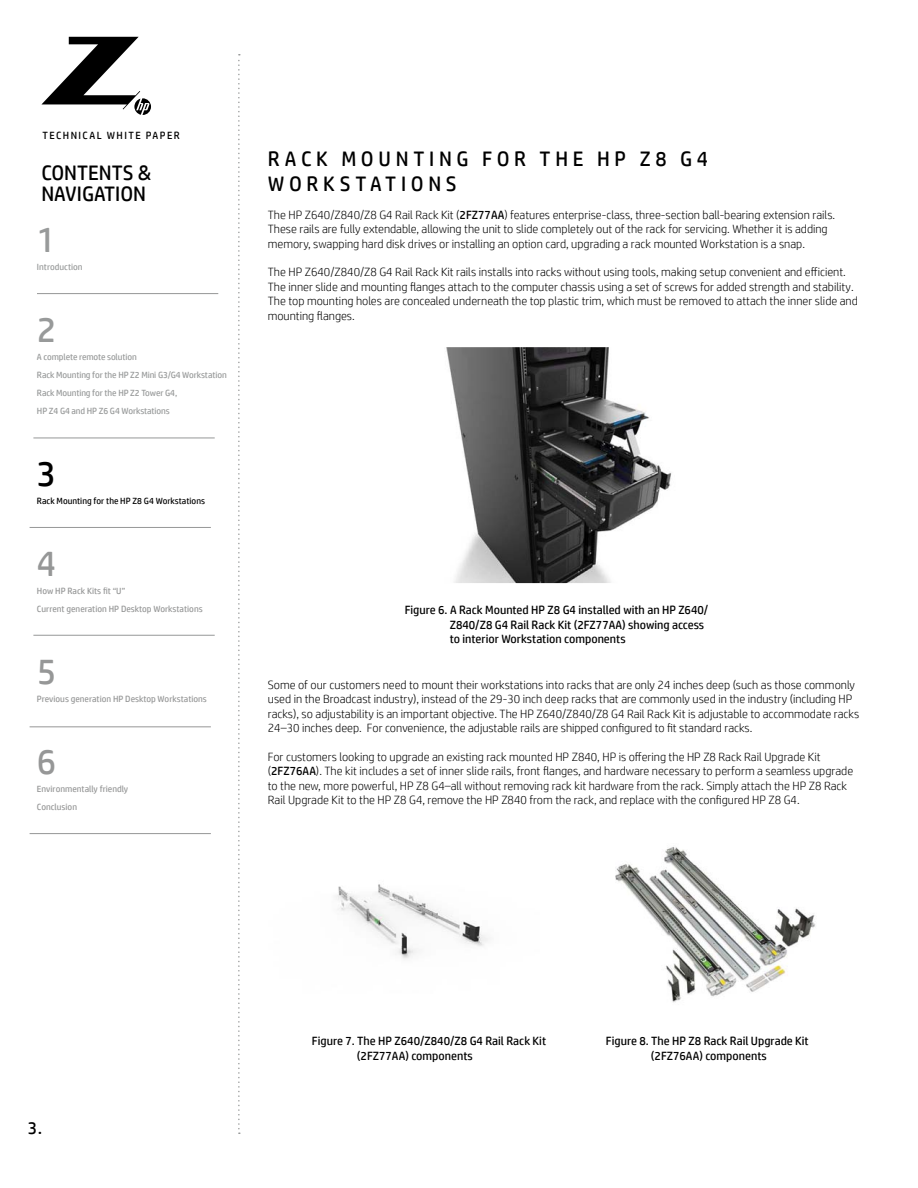
<style>
.page{position:relative;width:918px;height:1188px;background:#fff}
.page>*{position:absolute;margin:0;border:0;box-sizing:border-box;transform-origin:0 0}
.t1{font:36px "HP Simplified";color:#969797}
.t2{font:36px "HP Simplified";color:#989a9a}
.t3{font:36px "HP Simplified";color:#000}
.t4{font:21px/25.2px "HP Simplified";letter-spacing:.22em;color:#000}
.t5{font:21px/21px "HP Simplified";color:#000}
.t6{font:17.7px "HP Simplified";color:#000}
.t7{font:300 12px/14.4px "HP Simplified";color:#000}
.t8{font:12px/14.4px "HP Simplified";color:#000}
.t9{font:10.5px "HP Simplified";letter-spacing:.14em;color:#000}
.t10{font:9px/18px "HP Simplified";letter-spacing:-.01em;color:#989a9a}
.t11{font:9px/18px "HP Simplified";color:#969797}
.t12{font:9px "HP Simplified";color:#000}
.s1{font-weight:400}
</style>
<div class="page">
<img style="left:336px;top:884px;width:152px;height:75px">
<img style="left:615px;top:847px;width:201px;height:156px">
<svg style="left:238px;top:54px;width:2px;height:1080px"></svg>
<img style="left:446px;top:347px;width:226px;height:236px">
<hr style="left:37px;top:293px;width:181px;height:1px;background:#969797">
<hr style="left:33px;top:438px;width:182px;height:1px;background:#969797">
<hr style="left:30px;top:727px;width:181px;height:1px;background:#969797">
<hr style="left:30px;top:833px;width:181px;height:1px;background:#969797">
<hr style="left:30px;top:527px;width:181px;height:1px;background:#969797">
<hr style="left:33px;top:635px;width:182px;height:1px;background:#969797">
<svg style="left:41px;top:37px;width:110px;height:78px"></svg>
<p class="t9" style="left:42px;top:128px;width:139px">TECHNICAL WHITE PAPER</p>
<h2 class="t5" style="left:41px;top:162px;width:111px">CONTENTS &amp;<br>NAVIGATION</h2>
<h1 class="t2" style="left:37px;top:216px;width:21px">1</h1>
<p class="t10" style="left:37px;top:258px;width:47px">Introduction</p>
<h1 class="t2" style="left:37px;top:306px;width:21px">2</h1>
<p class="t10" style="left:37px;top:348px;width:191px">A complete remote solution<br>Rack Mounting for the HP Z2 Mini G3/G4 Workstation Rack Mounting for the HP Z2 Tower G4,<br>HP Z4 G4 and HP Z6 G4 Workstations</p>
<h1 class="t3" style="left:37px;top:450px;width:21px">3</h1>
<p class="t12" style="left:37px;top:495px;width:170px">Rack Mounting for the HP Z8 G4 Workstations</p>
<h1 class="t1" style="left:37px;top:540px;width:21px">4</h1>
<p class="t11" style="left:37px;top:582px;width:167px">How HP Rack Kits fit “U”<br>Current generation HP Desktop Workstations</p>
<h1 class="t1" style="left:37px;top:648px;width:21px">5</h1>
<p class="t11" style="left:37px;top:690px;width:171px">Previous generation HP Desktop Workstations</p>
<h1 class="t1" style="left:37px;top:738px;width:21px">6</h1>
<p class="t11" style="left:37px;top:780px;width:93px">Environmentally friendly<br>Conclusion</p>
<h2 class="t4" style="left:268px;top:146px;width:442px">RACK MOUNTING FOR THE HP Z8 G4<br>WORKSTATIONS</h2>
<p class="t7" style="left:268px;top:207px;width:569px">The HP Z640/Z840/Z8 G4 Rail Rack Kit (<span class="s1">2FZ77AA</span>) features enterprise-class, three-section ball-bearing extension rails.<br>These rails are fully extendable, allowing the unit to slide completely out of the rack for servicing. Whether it is adding memory, swapping hard disk drives or installing an option card, upgrading a rack mounted Workstation is a snap.</p>
<p class="t7" style="left:268px;top:265px;width:592px">The HP Z640/Z840/Z8 G4 Rail Rack Kit rails installs into racks without using tools, making setup convenient and efficient.<br>The inner slide and mounting flanges attach to the computer chassis using a set of screws for added strength and stability.<br>The top mounting holes are concealed underneath the top plastic trim, which must be removed to attach the inner slide and mounting flanges.</p>
<p class="t8" style="left:450px;top:603px;width:260px;text-indent:-45px">Figure 6. A Rack Mounted HP Z8 G4 installed with an HP Z640/<br>Z840/Z8 G4 Rail Rack Kit (2FZ77AA) showing access to interior Workstation components</p>
<p class="t7" style="left:268px;top:677px;width:593px">Some of our customers need to mount their workstations into racks that are only 24 inches deep (such as those commonly used in the Broadcast industry), instead of the 29-30 inch deep racks that are commonly used in the industry (including HP racks), so adjustability is an important objective. The HP Z640/Z840/Z8 G4 Rail Rack Kit is adjustable to accommodate racks 24–30 inches deep. For convenience, the adjustable rails are shipped configured to fit standard racks.</p>
<p class="t7" style="left:268px;top:749px;width:587px">For customers looking to upgrade an existing rack mounted HP Z840, HP is offering the HP Z8 Rack Rail Upgrade Kit (<span class="s1">2FZ76AA</span>). The kit includes a set of inner slide rails, front flanges, and hardware necessary to perform a seamless upgrade to the new, more powerful, HP Z8 G4–all without removing rack kit hardware from the rack. Simply attach the HP Z8 Rack Rail Upgrade Kit to the HP Z8 G4, remove the HP Z840 from the rack, and replace with the configured HP Z8 G4.</p>
<h3 class="t6" style="left:28px;top:1116px;width:16px">3.</h3>
<p class="t8" style="left:357px;top:1033px;width:191px;line-height:15px;text-indent:-45px">Figure 7. The HP Z640/Z840/Z8 G4 Rail Rack Kit (2FZ77AA) components</p>
<p class="t8" style="left:606px;top:1033px;width:204px;line-height:15px;text-align:center">Figure 8. The HP Z8 Rack Rail Upgrade Kit (2FZ76AA) components</p>
</div>
